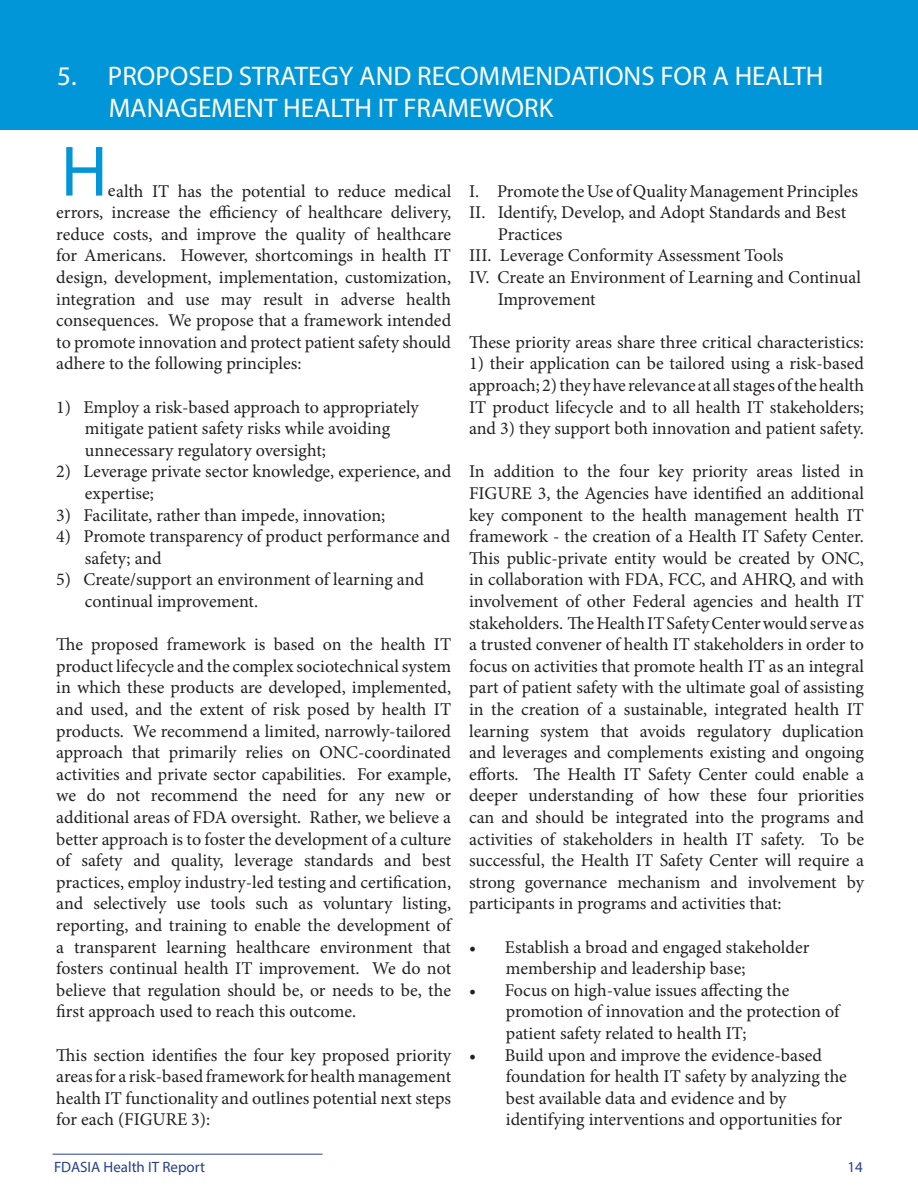
<style>
.page{position:relative;width:918px;height:1188px;background:#fff}
.page>*{position:absolute;margin:0;border:0;box-sizing:border-box;transform-origin:0 0}
.t1{font:72px "Myriad Pro";color:#0196d7}
.t2{font:27px/32.4px "Myriad Pro";color:#fff}
.t3{font:18px/21.6px "Minion Pro";color:#231f20}
.t4{font:15px "Myriad Pro";color:#253f8e}
</style>
<div class="page">
<hr style="left:52px;top:1154px;width:270px;height:1px;background:#253f8e">
<div style="left:0;top:0;width:918px;height:130px;background:#0196d7"></div>
<svg style="left:52px;top:1153px;width:156px;height:2px"></svg>
<h2 class="t2" style="left:109px;top:59px;width:716px;text-indent:-52px">5. PROPOSED STRATEGY AND RECOMMENDATIONS FOR A HEALTH<br>MANAGEMENT HEALTH IT FRAMEWORK</h2>
<h1 class="t1" style="left:61px;top:127px;width:48px">H</h1>
<p class="t3" style="left:56px;top:202px;width:396px;text-align:justify">errors, increase the efficiency of healthcare delivery, reduce costs, and improve the quality of healthcare for Americans. However, shortcomings in health IT design, development, implementation, customization, integration and use may result in adverse health consequences. We propose that a framework intended to promote innovation and protect patient safety should adhere to the following principles:</p>
<p class="t3" style="left:85px;top:396px;width:335px;text-indent:-29px">1) Employ a risk-based approach to appropriately mitigate patient safety risks while avoiding unnecessary regulatory oversight;</p>
<p class="t3" style="left:85px;top:461px;width:368px;text-indent:-29px">2) Leverage private sector knowledge, experience, and expertise;</p>
<p class="t3" style="left:56px;top:504px;width:331px">3) Facilitate, rather than impede, innovation;</p>
<p class="t3" style="left:85px;top:526px;width:367px;text-indent:-29px">4) Promote transparency of product performance and safety; and</p>
<p class="t3" style="left:85px;top:569px;width:341px;text-indent:-29px">5) Create/support an environment of learning and continual improvement.</p>
<p class="t3" style="left:56px;top:634px;width:396px;text-align:justify">The proposed framework is based on the health IT product lifecycle and the complex sociotechnical system in which these products are developed, implemented, and used, and the extent of risk posed by health IT products. We recommend a limited, narrowly-tailored approach that primarily relies on ONC-coordinated activities and private sector capabilities. For example, we do not recommend the need for any new or additional areas of FDA oversight. Rather, we believe a better approach is to foster the development of a culture of safety and quality, leverage standards and best practices, employ industry-led testing and certification, and selectively use tools such as voluntary listing, reporting, and training to enable the development of a transparent learning healthcare environment that fosters continual health IT improvement. We do not believe that regulation should be, or needs to be, the first approach used to reach this outcome.</p>
<p class="t3" style="left:56px;top:1044px;width:396px;text-align:justify">This section identifies the four key proposed priority areas for a risk-based framework for health management health IT functionality and outlines potential next steps for each (FIGURE 3):</p>
<p class="t3" style="left:108px;top:180px;width:345px">ealth IT has the potential to reduce medical</p>
<p class="t3" style="left:469px;top:180px;width:390px">I. Promote the Use of Quality Management Principles</p>
<p class="t3" style="left:469px;top:202px;width:379px">II. Identify, Develop, and Adopt Standards and Best</p>
<p class="t3" style="left:498px;top:223px;width:66px">Practices</p>
<p class="t3" style="left:469px;top:245px;width:316px">III. Leverage Conformity Assessment Tools</p>
<p class="t3" style="left:469px;top:267px;width:393px">IV. Create an Environment of Learning and Continual</p>
<p class="t3" style="left:498px;top:288px;width:99px">Improvement</p>
<p class="t3" style="left:469px;top:331px;width:396px">These priority areas share three critical characteristics:</p>
<p class="t3" style="left:469px;top:353px;width:396px;text-align:justify">1) their application can be tailored using a risk-based approach; 2) they have relevance at all stages of the health IT product lifecycle and to all health IT stakeholders; and 3) they support both innovation and patient safety.</p>
<p class="t3" style="left:469px;top:461px;width:396px;text-align:justify">In addition to the four key priority areas listed in FIGURE 3, the Agencies have identified an additional key component to the health management health IT framework - the creation of a Health IT Safety Center.<br>This public-private entity would be created by ONC, in collaboration with FDA, FCC, and AHRQ, and with involvement of other Federal agencies and health IT stakeholders. The Health IT Safety Center would serve as a trusted convener of health IT stakeholders in order to focus on activities that promote health IT as an integral part of patient safety with the ultimate goal of assisting in the creation of a sustainable, integrated health IT learning system that avoids regulatory duplication and leverages and complements existing and ongoing efforts. The Health IT Safety Center could enable a deeper understanding of how these four priorities can and should be integrated into the programs and activities of stakeholders in health IT safety. To be successful, the Health IT Safety Center will require a strong governance mechanism and involvement by participants in programs and activities that:</p>
<p class="t3" style="left:506px;top:936px;width:305px;text-indent:-37px">• Establish a broad and engaged stakeholder membership and leadership base;</p>
<p class="t3" style="left:506px;top:979px;width:335px;text-indent:-37px">• Focus on high-value issues affecting the promotion of innovation and the protection of patient safety related to health IT;</p>
<p class="t3" style="left:506px;top:1044px;width:343px;text-indent:-37px">• Build upon and improve the evidence-based foundation for health IT safety by analyzing the best available data and evidence and by identifying interventions and opportunities for</p>
<p class="t4" style="left:54px;top:1158px;width:153px">FDASIA Health IT Report</p>
<p class="t4" style="left:847px;top:1158px;width:17px">14</p>
</div>
